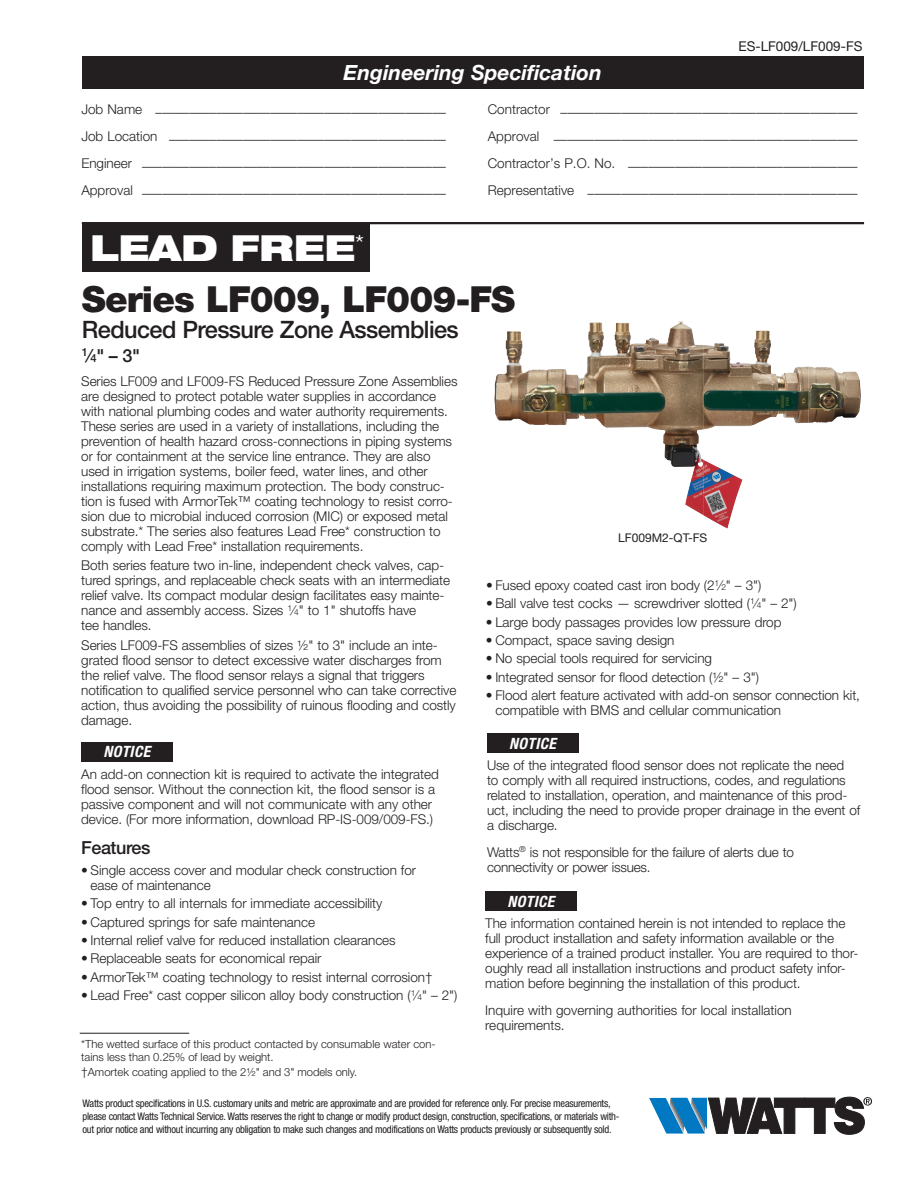
<style>
.page{position:relative;width:918px;height:1188px;background:#fff}
.page>*{position:absolute;margin:0;border:0;box-sizing:border-box;transform-origin:0 0}
.t1{font:900 36px "Helvetica Neue LT Std";letter-spacing:-.025em;color:#231f20}
.t2{font:900 expanded 36px "Helvetica Neue LT Std";color:#fff}
.t3{font:500 24px "Helvetica Neue LT Std";letter-spacing:-.025em;color:#231f20}
.t4{font:italic 700 21px "Helvetica Neue LT Std";color:#fff}
.t5{font:500 18px "Helvetica Neue LT Std";letter-spacing:-.025em;color:#231f20}
.t6{font:italic 700 condensed 15.6px "Helvetica Neue LT Std";letter-spacing:.025em;color:#fff}
.t7{font:300 13.5px/15px "Helvetica Neue LT Std";letter-spacing:-.005em;color:#231f20}
.t8{font:13.5px "Helvetica Neue LT Std";color:#231f20}
.t9{font:12px "Helvetica Neue LT Std";color:#231f20}
.t10{font:300 11.25px/12.8px "Helvetica Neue LT Std";color:#231f20}
.t11{font:condensed 10.5px/13.2px "Helvetica Neue LT Std";letter-spacing:-.025em;color:#231f20}
.s1{font-size:11.1px}
.s2{font-size:8.4px}
.s3{font-size:12px}
</style>
<div class="page">
<div style="left:81px;top:742px;width:91px;height:19px;background:#231f20"></div>
<hr style="left:82px;top:222px;width:782px;height:2px;background:#231f20">
<div style="left:82px;top:223px;width:288px;height:49px;background:#231f20"></div>
<svg style="left:649px;top:1097px;width:223px;height:38px"></svg>
<div style="left:82px;top:57px;width:781px;height:32px;background:#231f20"></div>
<hr style="left:80px;top:1033px;width:109px;height:1px;background:#231f20">
<img style="left:505px;top:322px;width:94px;height:51px">
<img style="left:615px;top:321px;width:65px;height:32px">
<img style="left:704px;top:330px;width:67px;height:43px">
<img style="left:808px;top:366px;width:53px;height:57px">
<img style="left:494px;top:373px;width:92px;height:52px">
<img style="left:599px;top:373px;width:210px;height:52px">
<img style="left:602px;top:425px;width:102px;height:52px">
<img style="left:704px;top:425px;width:49px;height:103px">
<img style="left:685px;top:477px;width:19px;height:39px">
<div style="left:485px;top:892px;width:91px;height:19px;background:#231f20"></div>
<div style="left:487px;top:733px;width:91px;height:20px;background:#231f20"></div>
<h3 class="t4" style="left:343px;top:60px;width:260px">Engineering Specification</h3>
<p class="t8" style="left:738px;top:38px;width:126px">ES-LF009/LF009-FS</p>
<p class="t7" style="left:81px;top:104px;width:366px">Job Name –––––––––––––––––––––––––––––––––––––––––––</p>
<p class="t7" style="left:488px;top:104px;width:371px">Contractor ––––––––––––––––––––––––––––––––––––––––––––</p>
<p class="t7" style="left:81px;top:131px;width:366px">Job Location –––––––––––––––––––––––––––––––––––––––––</p>
<p class="t7" style="left:488px;top:131px;width:371px">Approval –––––––––––––––––––––––––––––––––––––––––––––</p>
<p class="t7" style="left:81px;top:159px;width:366px">Engineer –––––––––––––––––––––––––––––––––––––––––––––</p>
<p class="t7" style="left:488px;top:159px;width:371px">Contractor’s P.O. No. ––––––––––––––––––––––––––––––––––</p>
<p class="t7" style="left:81px;top:186px;width:366px">Approval –––––––––––––––––––––––––––––––––––––––––––––</p>
<p class="t7" style="left:488px;top:186px;width:371px">Representative ––––––––––––––––––––––––––––––––––––––––</p>
<h1 class="t2" style="left:90px;top:224px;width:276px">LEAD FREE<sup>*</sup></h1>
<h1 class="t1" style="left:82px;top:278px;width:435px">Series LF009, LF009-FS</h1>
<h2 class="t3" style="left:82px;top:315px;width:378px">Reduced Pressure Zone Assemblies</h2>
<h3 class="t5" style="left:82px;top:345px;width:60px"><sup>1</sup>⁄<span class="s1">4</span>" – 3"</h3>
<p class="t7" style="left:81px;top:373px;width:378px">Series LF009 and LF009-FS Reduced Pressure Zone Assemblies are designed to protect potable water supplies in accordance with national plumbing codes and water authority requirements.<br>These series are used in a variety of installations, including the prevention of health hazard cross-connections in piping systems or for containment at the service line entrance. They are also used in irrigation systems, boiler feed, water lines, and other installations requiring maximum protection. The body construc&shy;tion is fused with ArmorTek™ coating technology to resist corro&shy;sion due to microbial induced corrosion (MIC) or exposed metal substrate.* The series also features Lead Free* construction to comply with Lead Free* installation requirements.</p>
<p class="t7" style="left:81px;top:558px;width:370px">Both series feature two in-line, independent check valves, cap&shy;tured springs, and replaceable check seats with an intermediate relief valve. Its compact modular design facilitates easy mainte&shy;nance and assembly access. Sizes <sup>1</sup>⁄<span class="s2">4</span>" to 1" shutoffs have<br>tee handles.</p>
<p class="t7" style="left:81px;top:637px;width:377px">Series LF009-FS assemblies of sizes ½" to 3" include an inte&shy;grated flood sensor to detect excessive water discharges from the relief valve. The flood sensor relays a signal that triggers notification to qualified service personnel who can take corrective action, thus avoiding the possibility of ruinous flooding and costly damage.</p>
<p class="t6" style="left:103px;top:742px;width:48px">NOTICE</p>
<p class="t7" style="left:81px;top:766px;width:359px">An add-on connection kit is required to activate the integrated flood sensor. Without the connection kit, the flood sensor is a passive component and will not communicate with any other device. (For more information, download RP-IS-009/009-FS.)</p>
<h3 class="t5" style="left:81px;top:837px;width:71px">Features</h3>
<p class="t7" style="left:91px;top:862px;width:327px;text-indent:-9px">• Single access cover and modular check construction for ease of maintenance</p>
<p class="t7" style="left:81px;top:896px;width:303px">• Top entry to all internals for immediate accessibility</p>
<p class="t7" style="left:81px;top:914px;width:235px">• Captured springs for safe maintenance</p>
<p class="t7" style="left:81px;top:932px;width:316px">• Internal relief valve for reduced installation clearances</p>
<p class="t7" style="left:81px;top:951px;width:242px">• Replaceable seats for economical repair</p>
<p class="t7" style="left:81px;top:969px;width:353px">• ArmorTek™ coating technology to resist internal corrosion†</p>
<p class="t7" style="left:81px;top:987px;width:378px">• Lead Free* cast copper silicon alloy body construction (<sup>1</sup>⁄<span class="s2">4</span>" – 2")</p>
<p class="t9" style="left:618px;top:531px;width:91px">LF009M2-QT-FS</p>
<p class="t7" style="left:486px;top:577px;width:277px">• Fused epoxy coated cast iron body (2<sup>1</sup>⁄<span class="s2">2</span>" – 3")</p>
<p class="t7" style="left:486px;top:596px;width:312px">• Ball valve test cocks — screwdriver slotted (<sup>1</sup>⁄<span class="s2">4</span>" – 2")</p>
<p class="t7" style="left:486px;top:614px;width:297px">• Large body passages provides low pressure drop</p>
<p class="t7" style="left:486px;top:632px;width:190px">• Compact, space saving design</p>
<p class="t7" style="left:486px;top:651px;width:228px">• No special tools required for servicing</p>
<p class="t7" style="left:486px;top:669px;width:275px">• Integrated sensor for flood detection (½" – 3")</p>
<p class="t7" style="left:495px;top:688px;width:366px;text-indent:-9px">• Flood alert feature activated with add-on sensor connection kit, compatible with BMS and cellular communication</p>
<p class="t6" style="left:509px;top:734px;width:48px">NOTICE</p>
<p class="t7" style="left:487px;top:757px;width:375px">Use of the integrated flood sensor does not replicate the need<br>to comply with all required instructions, codes, and regulations related to installation, operation, and maintenance of this prod&shy;uct, including the need to provide proper drainage in the event of a discharge.</p>
<p class="t7" style="left:487px;top:844px;width:308px">Watts<sup>®</sup> is not responsible for the failure of alerts due to connectivity or power issues.</p>
<p class="t6" style="left:507px;top:892px;width:48px">NOTICE</p>
<p class="t7" style="left:485px;top:915px;width:375px">The information contained herein is not intended to replace the full product installation and safety information available or the experience of a trained product installer. You are required to thor&shy;oughly read all installation instructions and product safety infor&shy;mation before beginning the installation of this product.</p>
<p class="t7" style="left:485px;top:1002px;width:308px">Inquire with governing authorities for local installation requirements.</p>
<p class="t10" style="left:81px;top:1037px;width:356px">*The wetted surface of this product contacted by consumable water con&shy;tains less than 0.25% of lead by weight.</p>
<p class="t10" style="left:81px;top:1065px;width:277px"><span class="s3">†</span>Amortek coating applied to the 2½" and 3" models only.</p>
<p class="t11" style="left:82px;top:1096px;width:539px">Watts product specifications in U.S. customary units and metric are approximate and are provided for reference only. For precise measurements, please contact Watts Technical Service. Watts reserves the right to change or modify product design, construction, specifications, or materials with&shy;out prior notice and without incurring any obligation to make such changes and modifications on Watts products previously or subsequently sold.</p>
</div>
